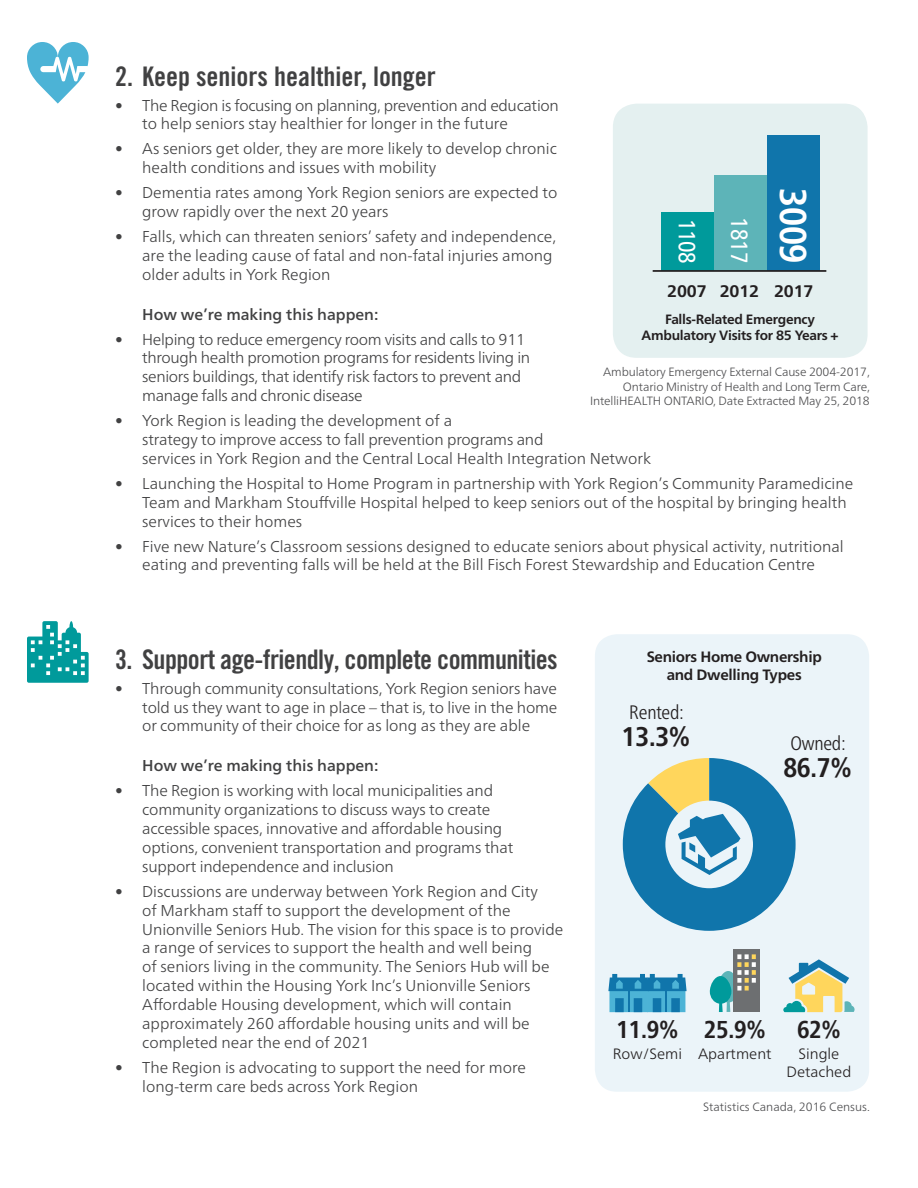
<style>
.page{position:relative;width:918px;height:1188px;background:#fff}
.page>*{position:absolute;margin:0;border:0;box-sizing:border-box;transform-origin:0 0}
.t1{font:700 condensed 37.2px "Frutiger Neue LT Pro";color:#fff}
.t2{font:27px "Trade Gothic LT Pro Bd Cn 20";letter-spacing:-.02em;color:#414142}
.t3{font:27px "Trade Gothic LT Pro Bd Cn 20";color:#414142}
.t4{font:700 condensed 27px "Frutiger Neue LT Pro";color:#231f20}
.t5{font:700 condensed 24.45px "Frutiger Neue LT Pro";color:#231f20}
.t6{font:condensed 23.55px "Frutiger Neue LT Pro";letter-spacing:-.01em;color:#fff}
.t7{font:300 condensed 19.5px "Frutiger Neue LT Pro";letter-spacing:-.01em;color:#231f20}
.t8{font:700 16.8px "Frutiger Neue LT Pro";letter-spacing:-.01em;color:#231f20}
.t9{font:300 15.75px/18.9px "Frutiger Neue LT Pro";color:#414142}
.t10{font:300 15.75px/18.9px "Frutiger Neue LT Pro";letter-spacing:-.02em;color:#414142}
.t11{font:500 15.75px "Frutiger Neue LT Pro";color:#414142}
.Callout{font:700 15px/18px "Frutiger Neue LT Pro";letter-spacing:-.02em;color:#231f20;text-align:center}
.Callout-2{font:300 15px/18px "Frutiger Neue LT Pro";color:#231f20;text-align:center}
.Callout-3{font:700 13.5px/16.2px "Frutiger Neue LT Pro";letter-spacing:-.02em;color:#231f20;text-align:center}
.t12{font:300 12px/14.4px "Frutiger Neue LT Pro";letter-spacing:-.01em;color:#4d4d4f;text-align:right}
</style>
<div class="page">
<div style="left:613px;top:104px;width:255px;height:254px;background:#e4f0f0;border-radius:24px"></div>
<svg style="left:27px;top:42px;width:62px;height:62px"></svg>
<svg style="left:27px;top:621px;width:62px;height:62px"></svg>
<div style="left:595px;top:634px;width:274px;height:458px;background:#ebf4f9;border-radius:22px"></div>
<svg style="left:623px;top:758px;width:173px;height:173px"></svg>
<div style="left:662px;top:213px;width:52px;height:58px;background:#009a9b"></div>
<div style="left:714px;top:175px;width:53px;height:96px;background:#5db4b8"></div>
<div style="left:767px;top:135px;width:53px;height:136px;background:#1075ab"></div>
<hr style="left:653px;top:270px;width:173px;height:2px;background:#231f20">
<svg style="left:783px;top:959px;width:72px;height:53px"></svg>
<div style="left:733px;top:949px;width:27px;height:63px;background:#6d6f71"></div>
<svg style="left:710px;top:954px;width:46px;height:58px"></svg>
<svg style="left:608px;top:974px;width:79px;height:38px;background:#3e9ac4"></svg>
<p class="t3" style="left:115px;top:60px;width:322px">2. Keep seniors healthier, longer</p>
<p class="t10" style="left:142px;top:95px;width:418px;text-indent:-27px">• The Region is focusing on planning, prevention and education to help seniors stay healthier for longer in the future</p>
<p class="t9" style="left:142px;top:139px;width:416px;text-indent:-27px">• As seniors get older, they are more likely to develop chronic health conditions and issues with mobility</p>
<p class="t9" style="left:142px;top:183px;width:417px;text-indent:-27px">• Dementia rates among York Region seniors are expected to grow rapidly over the next 20 years</p>
<p class="t9" style="left:142px;top:227px;width:415px;text-indent:-27px">• Falls, which can threaten seniors’ safety and independence, are the leading cause of fatal and non-fatal injuries among older adults in York Region</p>
<p class="t11" style="left:142px;top:305px;width:238px">How we’re making this happen:</p>
<p class="t10" style="left:142px;top:329px;width:390px;text-indent:-27px">• Helping to reduce emergency room visits and calls to 911 through health promotion programs for residents living in seniors buildings, that identify risk factors to prevent and manage falls and chronic disease</p>
<p class="t9" style="left:142px;top:411px;width:510px;text-indent:-27px">• York Region is leading the development of a<br>strategy to improve access to fall prevention programs and<br>services in York Region and the Central Local Health Integration Network</p>
<p class="t9" style="left:142px;top:474px;width:713px;text-indent:-27px">• Launching the Hospital to Home Program in partnership with York Region’s Community Paramedicine<br>Team and Markham Stouffville Hospital helped to keep seniors out of the hospital by bringing health services to their homes</p>
<p class="t9" style="left:115px;top:536px;width:730px;text-align:center">• Five new Nature’s Classroom sessions designed to educate seniors about physical activity, nutritional eating and preventing falls will be held at the Bill Fisch Forest Stewardship and Education Centre</p>
<p class="t1" style="left:815px;top:188px;width:77px;rotate:90deg">3009</p>
<p class="t6" style="left:701px;top:219px;width:46px;rotate:90deg">1108</p>
<p class="t6" style="left:753px;top:217px;width:48px;rotate:90deg">1817</p>
<p class="t8" style="left:667px;top:281px;width:41px">2007</p>
<p class="t8" style="left:720px;top:281px;width:41px">2012</p>
<p class="t8" style="left:774px;top:281px;width:41px">2017</p>
<p class="Callout-3" style="left:642px;top:311px;width:199px">Falls-Related Emergency<br>Ambulatory Visits for 85 Years +</p>
<p class="t12" style="left:590px;top:365px;width:281px">Ambulatory Emergency External Cause 2004-2017,<br>Ontario Ministry of Health and Long Term Care,<br>IntelliHEALTH ONTARIO, Date Extracted May 25, 2018</p>
<p class="t2" style="left:115px;top:643px;width:444px">3. Support age-friendly, complete communities</p>
<p class="t9" style="left:142px;top:679px;width:417px;text-align:justify;text-indent:-27px">• Through community consultations, York Region seniors have told us they want to age in place – that is, to live in the home or community of their choice for as long as they are able</p>
<p class="t11" style="left:142px;top:756px;width:238px">How we’re making this happen:</p>
<p class="t9" style="left:142px;top:781px;width:373px;text-indent:-27px">• The Region is working with local municipalities and community organizations to discuss ways to create accessible spaces, innovative and affordable housing options, convenient transportation and programs that support independence and inclusion</p>
<p class="t9" style="left:142px;top:882px;width:423px;text-indent:-27px">• Discussions are underway between York Region and City<br>of Markham staff to support the development of the Unionville Seniors Hub. The vision for this space is to provide a range of services to support the health and well being<br>of seniors living in the community. The Seniors Hub will be located within the Housing York Inc’s Unionville Seniors Affordable Housing development, which will contain approximately 260 affordable housing units and will be completed near the end of 2021</p>
<p class="t9" style="left:142px;top:1058px;width:385px;text-indent:-27px">• The Region is advocating to support the need for more long-term care beds across York Region</p>
<p class="Callout" style="left:647px;top:647px;width:177px">Seniors Home Ownership and Dwelling Types</p>
<p class="t7" style="left:629px;top:701px;width:56px">Rented:</p>
<p class="t4" style="left:622px;top:721px;width:70px">13.3%</p>
<p class="t7" style="left:790px;top:732px;width:57px">Owned:</p>
<p class="t4" style="left:783px;top:752px;width:70px">86.7%</p>
<p class="t5" style="left:617px;top:1015px;width:63px">11.9%</p>
<p class="t5" style="left:704px;top:1015px;width:63px">25.9%</p>
<p class="t5" style="left:797px;top:1015px;width:45px">62%</p>
<p class="Callout-2" style="left:613px;top:1044px;width:71px">Row/Semi</p>
<p class="Callout-2" style="left:698px;top:1044px;width:75px">Apartment</p>
<p class="Callout-2" style="left:787px;top:1044px;width:66px">Single<br>Detached</p>
<p class="t12" style="left:703px;top:1099px;width:168px">Statistics Canada, 2016 Census.</p>
</div>
